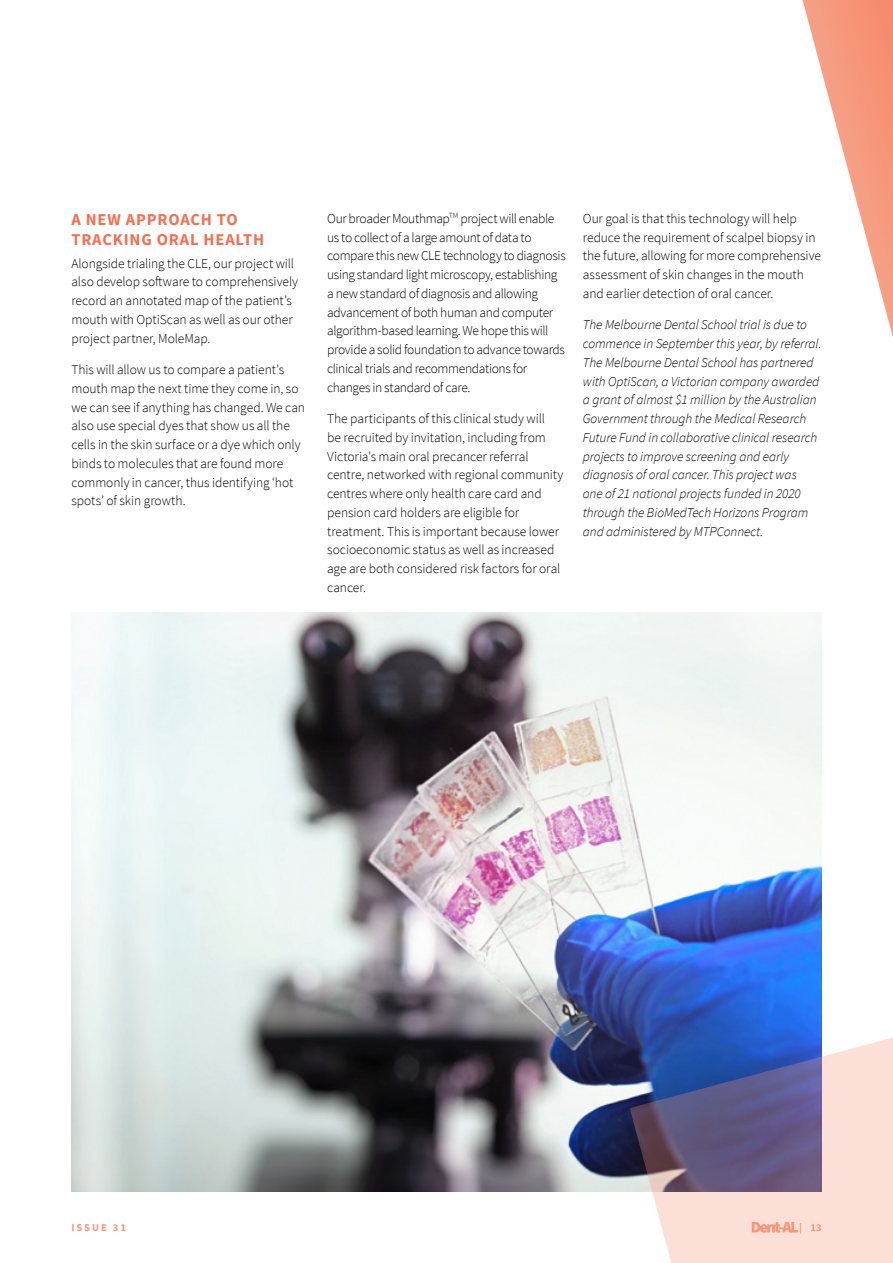
<style>
.page{position:relative;width:893px;height:1263px;background:#fff}
.page>*{position:absolute;margin:0;border:0;box-sizing:border-box;transform-origin:0 0}
.CHIRON_-_Heading_2{font:700 16.5px/19.5px "Source Sans Pro";letter-spacing:.05em;color:#f37051}
.CHIRON_-_Body_Copy{font:300 13.5px/18.8px "Source Sans Pro";letter-spacing:-.01em;color:#000}
.CHIRON_-_Body_Copy-2{font:italic 300 13.5px/18.8px "Source Sans Pro";letter-spacing:-.005em;color:#000}
.t1{font:700 10.5px "Source Sans Pro";letter-spacing:.19em;color:#f79679}
</style>
<div class="page">
<img style="left:71px;top:613px;width:750px;height:578px">
<svg style="left:630px;top:1005px;width:263px;height:258px;background:#9e99b6"></svg>
<svg style="left:802px;top:0;width:91px;height:337px"></svg>
<svg style="left:752px;top:1222px;width:46px;height:11px"></svg>
<p class="CHIRON_-_Heading_2" style="left:71px;top:209px;width:194px">A NEW APPROACH TO<br>TRACKING ORAL HEALTH</p>
<p class="CHIRON_-_Body_Copy" style="left:71px;top:254px;width:228px">Alongside trialing the CLE, our project will also develop software to comprehensively record an annotated map of the patient’s mouth with OptiScan as well as our other project partner, MoleMap.</p>
<p class="CHIRON_-_Body_Copy" style="left:71px;top:360px;width:235px">This will allow us to compare a patient’s mouth map the next time they come in, so we can see if anything has changed. We can also use special dyes that show us all the cells in the skin surface or a dye which only binds to molecules that are found more commonly in cancer, thus identifying ‘hot spots’ of skin growth.</p>
<p class="CHIRON_-_Body_Copy" style="left:327px;top:209px;width:240px">Our broader Mouthmap<sup>TM</sup> project will enable us to collect of a large amount of data to compare this new CLE technology to diagnosis using standard light microscopy, establishing a new standard of diagnosis and allowing advancement of both human and computer algorithm-based learning. We hope this will provide a solid foundation to advance towards clinical trials and recommendations for changes in standard of care.</p>
<p class="CHIRON_-_Body_Copy" style="left:327px;top:409px;width:238px">The participants of this clinical study will<br>be recruited by invitation, including from Victoria’s main oral precancer referral centre, networked with regional community centres where only health care card and pension card holders are eligible for treatment. This is important because lower socioeconomic status as well as increased age are both considered risk factors for oral cancer.</p>
<p class="CHIRON_-_Body_Copy" style="left:583px;top:209px;width:240px">Our goal is that this technology will help reduce the requirement of scalpel biopsy in the future, allowing for more comprehensive assessment of skin changes in the mouth and earlier detection of oral cancer.</p>
<p class="CHIRON_-_Body_Copy-2" style="left:583px;top:315px;width:240px">The Melbourne Dental School trial is due to commence in September this year, by referral.<br>The Melbourne Dental School has partnered with OptiScan, a Victorian company awarded a grant of almost $1 million by the Australian Government through the Medical Research Future Fund in collaborative clinical research projects to improve screening and early diagnosis of oral cancer. This project was<br>one of 21 national projects funded in 2020 through the BioMedTech Horizons Program and administered by MTPConnect.</p>
<p class="t1" style="left:71px;top:1220px;width:56px">ISSUE 31</p>
<p class="t1" style="left:799px;top:1220px;width:24px">| 13</p>
</div>
